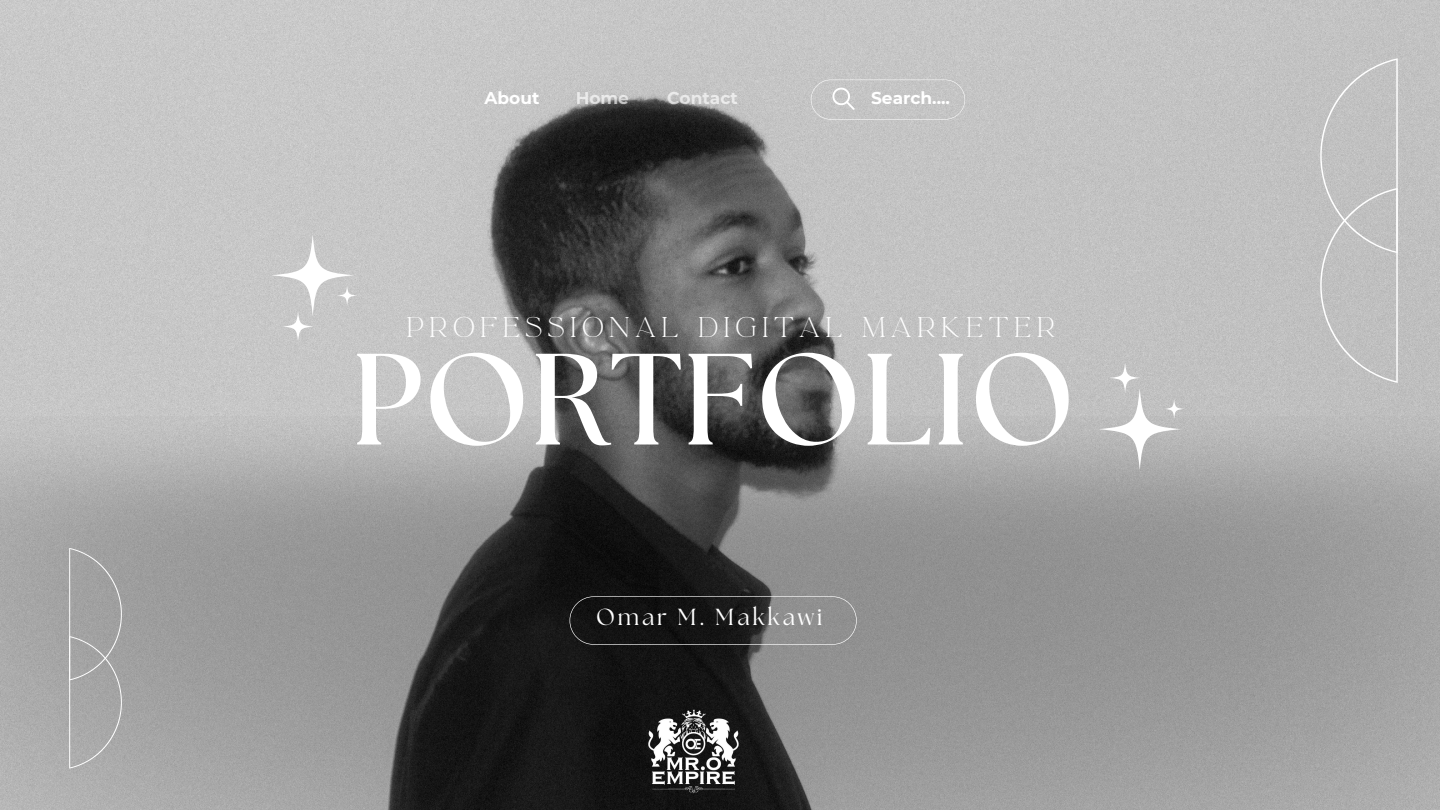
<style>
.page{position:relative;width:1440px;height:810px;background:#fff}
.page>*{position:absolute;margin:0;border:0;box-sizing:border-box;transform-origin:0 0}
.t1{font:700 129.6px "The Seasons";color:#fff}
.t2{font:25px "La Luxes Serif";letter-spacing:.2em;color:#fff}
.t3{font:23.2px "The Seasons";letter-spacing:.12em;color:#fff}
.t4{font:700 17px "Montserrat";color:#fff}
</style>
<div class="page">
<img style="left:0;top:0;width:1440px;height:416px">
<svg style="left:271px;top:234px;width:83px;height:82px;fill:#c8c8c8"></svg>
<svg style="left:282px;top:311px;width:32px;height:31px"></svg>
<svg style="left:337px;top:285px;width:20px;height:21px"></svg>
<img style="left:0;top:416px;width:1440px;height:394px">
<svg style="left:570px;top:596px;width:287px;height:49px;background:#404040"></svg>
<svg style="left:1098px;top:388px;width:83px;height:82px;fill:#bdbdbd"></svg>
<svg style="left:1109px;top:362px;width:32px;height:32px"></svg>
<svg style="left:1164px;top:399px;width:20px;height:20px"></svg>
<svg style="left:1320px;top:58px;width:77px;height:325px;background:#c2c2c2"></svg>
<svg style="left:69px;top:548px;width:53px;height:221px;background:#a8a8a8"></svg>
<svg style="left:811px;top:80px;width:154px;height:40px;background:#c6c6c6"></svg>
<img style="left:601px;top:694px;width:186px;height:116px">
<p class="t4" style="left:485px;top:88px;width:56px">About</p>
<p class="t4" style="left:576px;top:88px;width:55px">Home</p>
<p class="t4" style="left:667px;top:88px;width:72px">Contact</p>
<p class="t4" style="left:871px;top:88px;width:80px">Search....</p>
<p class="t2" style="left:406px;top:309px;width:651px">PROFESSIONAL DIGITAL MARKETER</p>
<p class="t1" style="left:351px;top:341px;width:726px">PORTFOLIO</p>
<p class="t3" style="left:596px;top:606px;width:227px">Omar M. Makkawi</p>
</div>
